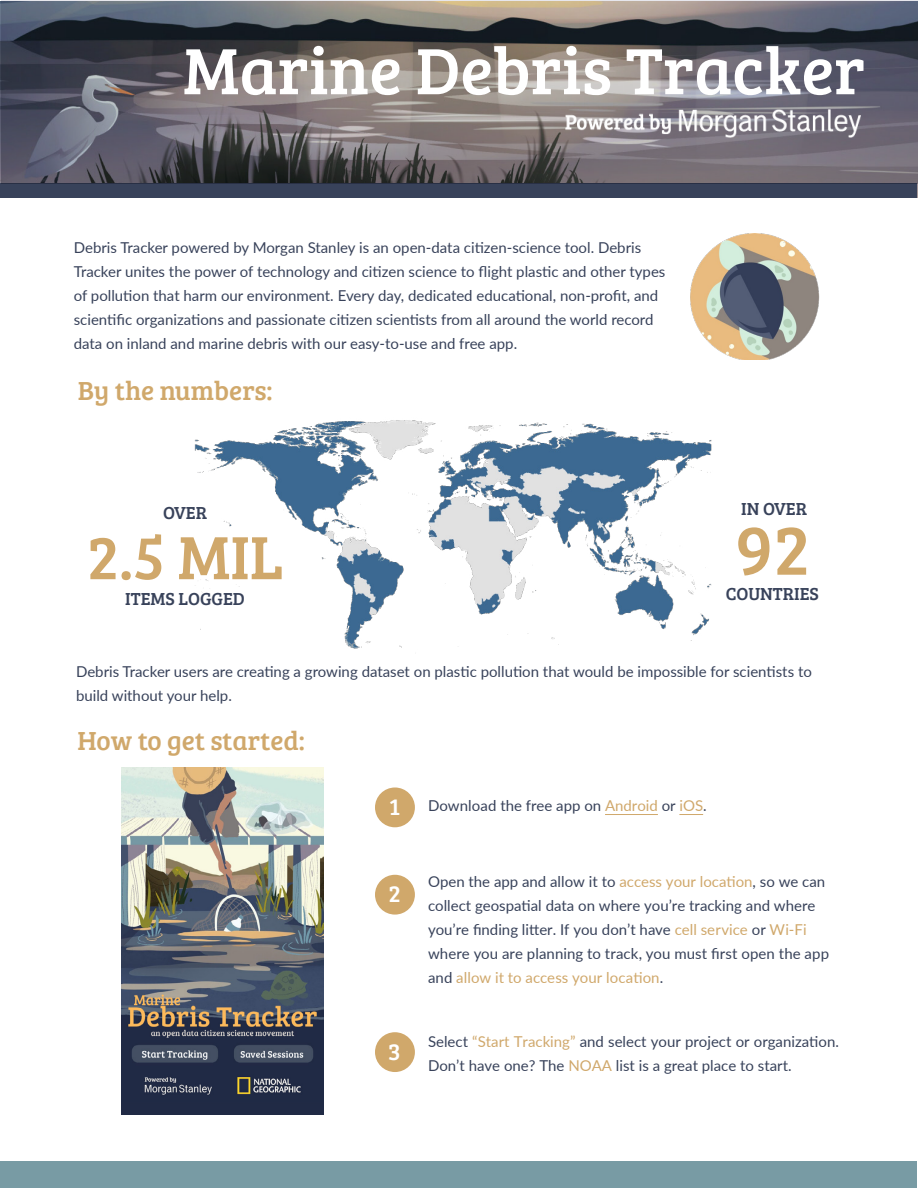
<style>
.page{position:relative;width:918px;height:1188px;background:#fff}
.page>*{position:absolute;margin:0;border:0;box-sizing:border-box;transform-origin:0 0}
.t1{font:72px "Bree Serif";color:#d0a86b}
.t2{font:67.5px "Bree Serif";color:#fff}
.t3{font:63px "Bree Serif";color:#d0a86b}
.t4{font:27px "Bree Serif";color:#d0a86b}
.t5{font:24px "Bree Serif";color:#fff}
.t6{font:18px "Bree Serif";color:#38425a}
.t7{font:15px/24px "Lato";color:#38425a}
.s1{color:#d0a86b}
</style>
<div class="page">
<hr style="left:605px;top:814px;width:53px;height:1px;background:#d0a86b">
<svg style="left:679px;top:814px;width:24px;height:1px"></svg>
<img style="left:122px;top:768px;width:201px;height:346px">
<div style="left:1px;top:184px;width:916px;height:14px;background:#38425a"></div>
<div style="left:375px;top:788px;width:40px;height:39px;background:#d0a86b;border-radius:50%"></div>
<div style="left:375px;top:875px;width:40px;height:40px;background:#d0a86b;border-radius:50%"></div>
<div style="left:375px;top:1032px;width:40px;height:40px;background:#d0a86b;border-radius:50%"></div>
<div style="left:1px;top:1161px;width:916px;height:27px;background:#789ba4"></div>
<svg style="left:1px;top:0;width:917px;height:184px;background:#69666b"></svg>
<img style="left:690px;top:234px;width:130px;height:126px">
<img style="left:194px;top:345px;width:542px;height:304px">
<img style="left:565px;top:110px;width:296px;height:27px">
<h2 class="t2" style="left:183px;top:22px;width:684px">Marine Debris Tracker</h2>
<p class="t7" style="left:74px;top:235px;width:593px">Debris Tracker powered by Morgan Stanley is an open-data citizen-science tool. Debris Tracker unites the power of technology and citizen science to flight plastic and other types of pollution that harm our environment. Every day, dedicated educational, non-profit, and scientific organizations and passionate citizen scientists from all around the world record data on inland and marine debris with our easy-to-use and free app.</p>
<h3 class="t4" style="left:78px;top:371px;width:196px">By the numbers:</h3>
<p class="t6" style="left:163px;top:500px;width:46px">OVER</p>
<h3 class="t3" style="left:87px;top:511px;width:198px">2.5 MIL</h3>
<p class="t6" style="left:125px;top:585px;width:121px">ITEMS LOGGED</p>
<p class="t6" style="left:741px;top:495px;width:67px">IN OVER</p>
<h1 class="t1" style="left:735px;top:497px;width:77px">92</h1>
<p class="t6" style="left:726px;top:581px;width:95px">COUNTRIES</p>
<p class="t7" style="left:76px;top:659px;width:737px">Debris Tracker users are creating a growing dataset on plastic pollution that would be impossible for scientists to build without your help.</p>
<h3 class="t4" style="left:77px;top:721px;width:229px">How to get started:</h3>
<h3 class="t5" style="left:389px;top:789px;width:12px">1</h3>
<h3 class="t5" style="left:388px;top:876px;width:14px">2</h3>
<h3 class="t5" style="left:388px;top:1034px;width:14px">3</h3>
<p class="t7" style="left:428px;top:793px;width:280px">Download the free app on <span class="s1">Android</span> or <span class="s1">iOS</span>.</p>
<p class="t7" style="left:428px;top:869px;width:403px">Open the app and allow it to <span class="s1">access your location</span>, so we can collect geospatial data on where you’re tracking and where you’re finding litter. If you don’t have <span class="s1">cell service</span> or <span class="s1">Wi-Fi </span>where you are planning to track, you must first open the app and <span class="s1">allow it to access your location</span>.</p>
<p class="t7" style="left:428px;top:1029px;width:412px">Select <span class="s1">“Start Tracking”</span> and select your project or organization.<br>Don’t have one? The <span class="s1">NOAA</span> list is a great place to start.</p>
</div>
